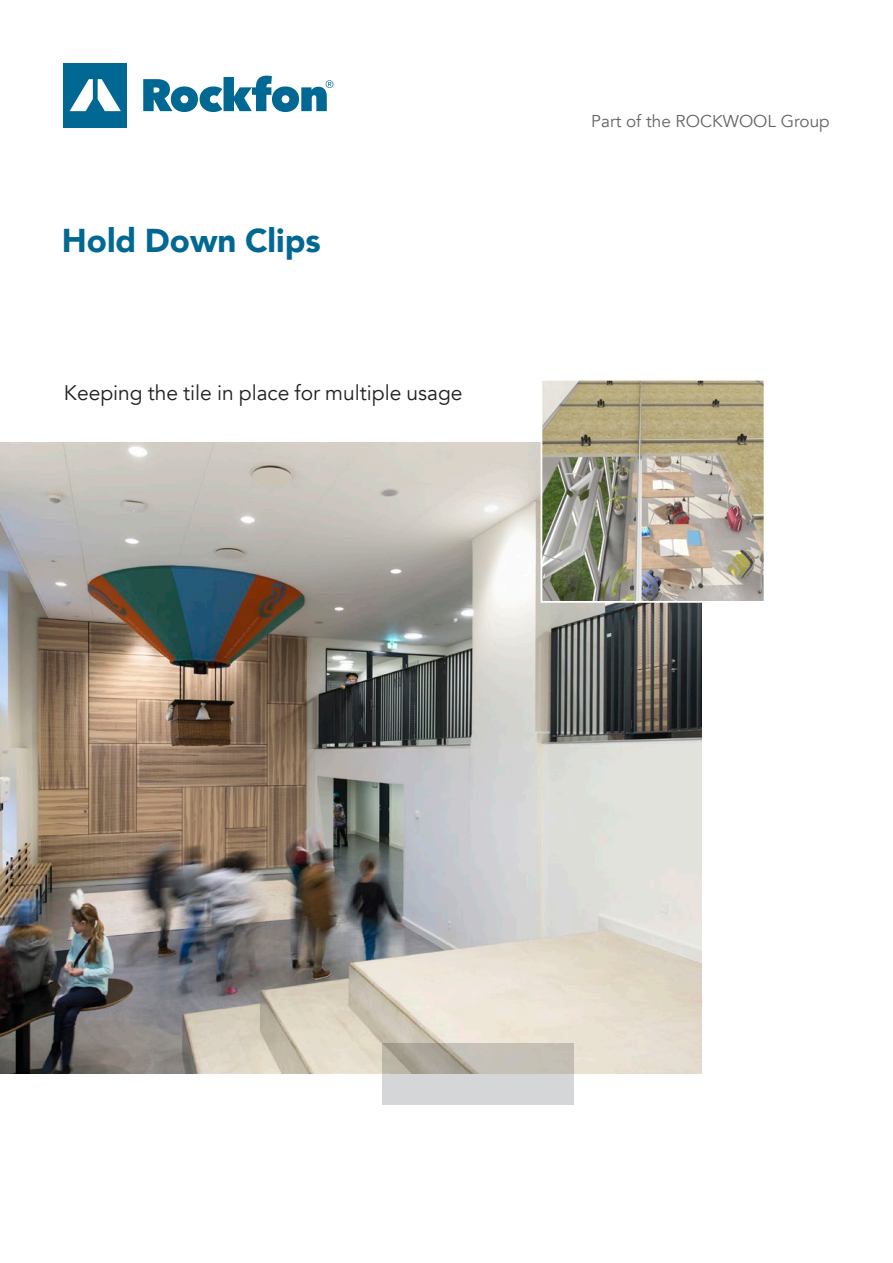
<style>
.page{position:relative;width:893px;height:1263px;background:#fff}
.page>*{position:absolute;margin:0;border:0;box-sizing:border-box;transform-origin:0 0}
.t1{font:900 33px "Avenir";color:#006893}
.t2{font:21px "Avenir";color:#231f20}
.t3{font:17.1px "Avenir";color:#636466}
</style>
<div class="page">
<svg style="left:143px;top:76px;width:190px;height:36px"></svg>
<div style="left:63px;top:63px;width:64px;height:64px;background:#006893"></div>
<svg style="left:70px;top:79px;width:51px;height:32px"></svg>
<img style="left:0;top:442px;width:701px;height:631px">
<svg style="left:383px;top:1043px;width:191px;height:61px;background:#c6c5bf"></svg>
<img style="left:544px;top:382px;width:218px;height:218px">
<div style="left:541px;top:379px;width:224px;height:224px;border:2px solid #fff"></div>
<h1 class="t1" style="left:62px;top:213px;width:260px">Hold Down Clips</h1>
<p class="t2" style="left:64px;top:380px;width:400px">Keeping the tile in place for multiple usage</p>
<p class="t3" style="left:591px;top:111px;width:240px">Part of the ROCKWOOL Group</p>
</div>
